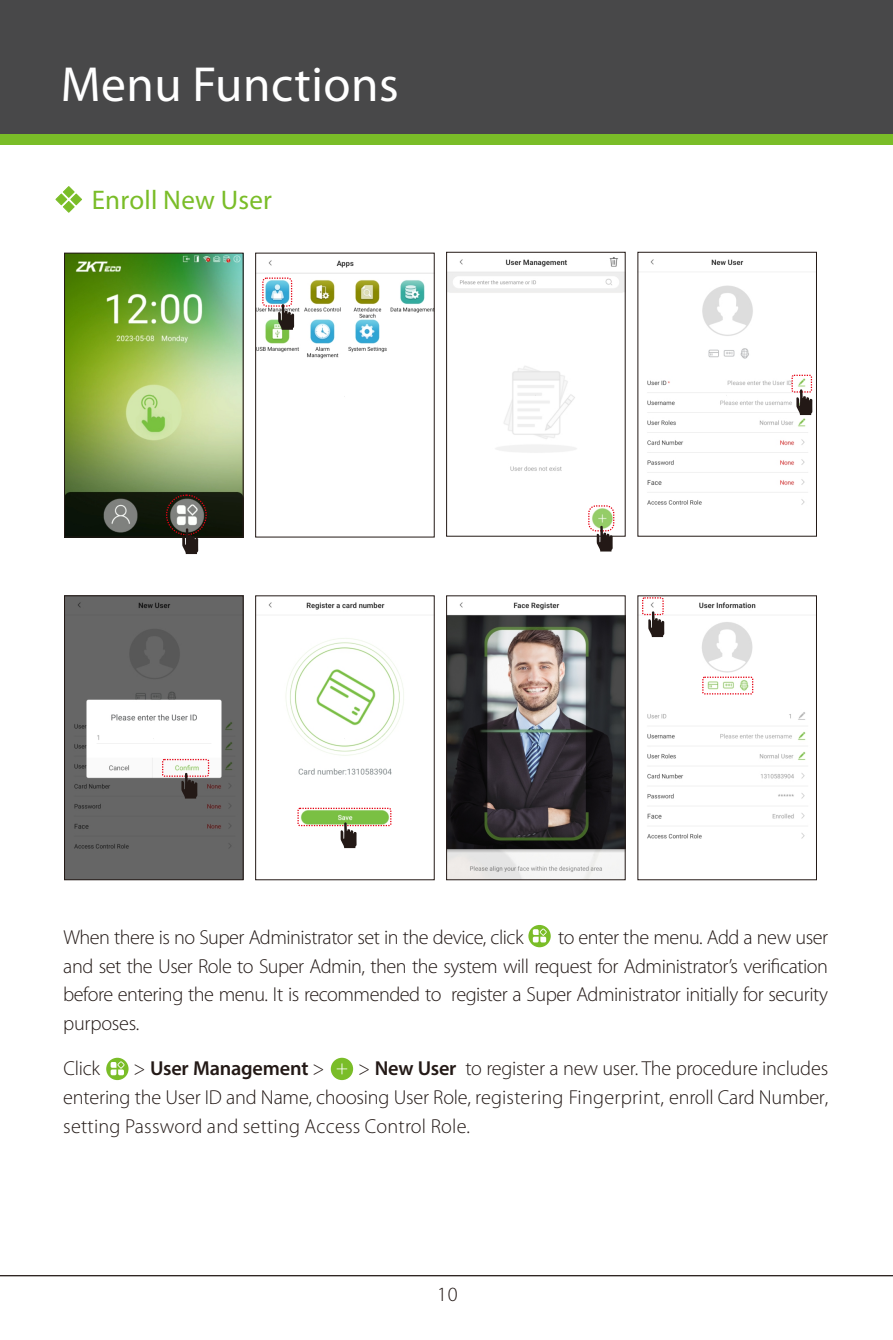
<style>
.page{position:relative;width:893px;height:1340px;background:#fff}
.page>*{position:absolute;margin:0;border:0;box-sizing:border-box;transform-origin:0 0}
.t1{font:49.5px "Myriad Pro";letter-spacing:.01em;color:#fff}
.t2{font:27px "Myriad Pro";letter-spacing:.01em;color:#7abd28}
.t3{font:300 20.25px/28.8px "Myriad Pro";letter-spacing:-.025em;color:#231916;text-align:justify}
.t4{font:600 20.25px "Myriad Pro";letter-spacing:-.01em;color:#231916}
.s1{font-weight:300}
.s2{font-weight:600}
</style>
<div class="page">
<svg style="left:528px;top:925px;width:23px;height:22px"></svg>
<img style="left:66px;top:255px;width:175px;height:280px">
<div style="left:64px;top:253px;width:179px;height:284px;border:1px solid #231916"></div>
<hr style="left:0;top:1274px;width:893px;height:2px;background:#231916">
<div style="left:0;top:0;width:893px;height:134px;background:#484849"></div>
<div style="left:0;top:134px;width:893px;height:11px;background:#7abd28"></div>
<svg style="left:56px;top:186px;width:26px;height:26px"></svg>
<svg style="left:331px;top:1057px;width:22px;height:23px"></svg>
<div style="left:166px;top:494px;width:41px;height:41px;border:1px dashed #e60013;border-radius:20px"></div>
<svg style="left:182px;top:528px;width:16px;height:26px"></svg>
<img style="left:257px;top:260px;width:175px;height:137px">
<div style="left:255px;top:253px;width:179px;height:284px;border:1px solid #231916"></div>
<div style="left:262px;top:277px;width:30px;height:30px;border:1px dashed #e60013;border-radius:4px"></div>
<img style="left:448px;top:257px;width:175px;height:275px">
<div style="left:446px;top:252px;width:179px;height:284px;border:1px solid #231916"></div>
<div style="left:588px;top:505px;width:26px;height:26px;border:1px dashed #e60013;border-radius:7px"></div>
<svg style="left:597px;top:525px;width:16px;height:26px"></svg>
<img style="left:647px;top:259px;width:166px;height:246px">
<div style="left:638px;top:252px;width:179px;height:284px;border:1px solid #231916"></div>
<img style="left:66px;top:597px;width:175px;height:281px">
<div style="left:64px;top:595px;width:179px;height:285px;border:1px solid #231916"></div>
<img style="left:268px;top:602px;width:136px;height:247px">
<div style="left:255px;top:595px;width:179px;height:285px;border:1px solid #231916"></div>
<img style="left:448px;top:602px;width:175px;height:276px">
<div style="left:446px;top:595px;width:179px;height:285px;border:1px solid #231916"></div>
<img style="left:642px;top:602px;width:164px;height:237px">
<div style="left:638px;top:595px;width:179px;height:285px;border:1px solid #231916"></div>
<div style="left:162px;top:759px;width:47px;height:17px;border:1px dashed #e60013;border-radius:2px"></div>
<svg style="left:181px;top:772px;width:17px;height:26px"></svg>
<div style="left:297px;top:807px;width:94px;height:19px;border:1px dashed #e60013;border-radius:2px"></div>
<svg style="left:341px;top:822px;width:16px;height:26px"></svg>
<div style="left:702px;top:676px;width:51px;height:18px;border:1px dashed #e60013;border-radius:2px"></div>
<div style="left:642px;top:597px;width:22px;height:18px;border:1px dashed #e60013;border-radius:2px"></div>
<svg style="left:648px;top:611px;width:16px;height:26px"></svg>
<div style="left:791px;top:375px;width:21px;height:17px;border:1px dashed #e60013;border-radius:2px"></div>
<svg style="left:796px;top:389px;width:17px;height:26px"></svg>
<svg style="left:106px;top:1057px;width:23px;height:23px"></svg>
<svg style="left:278px;top:304px;width:16px;height:26px"></svg>
<h1 class="t1" style="left:61px;top:63px;width:340px">Menu Functions</h1>
<h2 class="t2" style="left:92px;top:188px;width:182px">Enroll New User</h2>
<p class="t3" style="left:63px;top:924px;width:462px">When there is no Super Administrator set in the device, click</p>
<p class="t3" style="left:63px;top:924px;width:766px;text-indent:495px">to enter the menu. Add a new user and set the User Role to Super Admin, then the system will request for Administrator’s verification before entering the menu. It is recommended to register a Super Administrator initially for security purposes.</p>
<p class="t3" style="left:63px;top:1055px;width:38px">Click</p>
<p class="t4" style="left:134px;top:1059px;width:193px"><span class="s1">&gt;</span> User Management <span class="s1">&gt;</span></p>
<p class="t3" style="left:63px;top:1055px;width:766px;text-indent:295px">&gt; <span class="s2">New User</span> to register a new user. The procedure includes entering the User ID and Name, choosing User Role, registering Fingerprint, enroll Card Number, setting Password and setting Access Control Role.</p>
<p class="t3" style="left:437px;top:1281px;width:22px">10</p>
</div>
